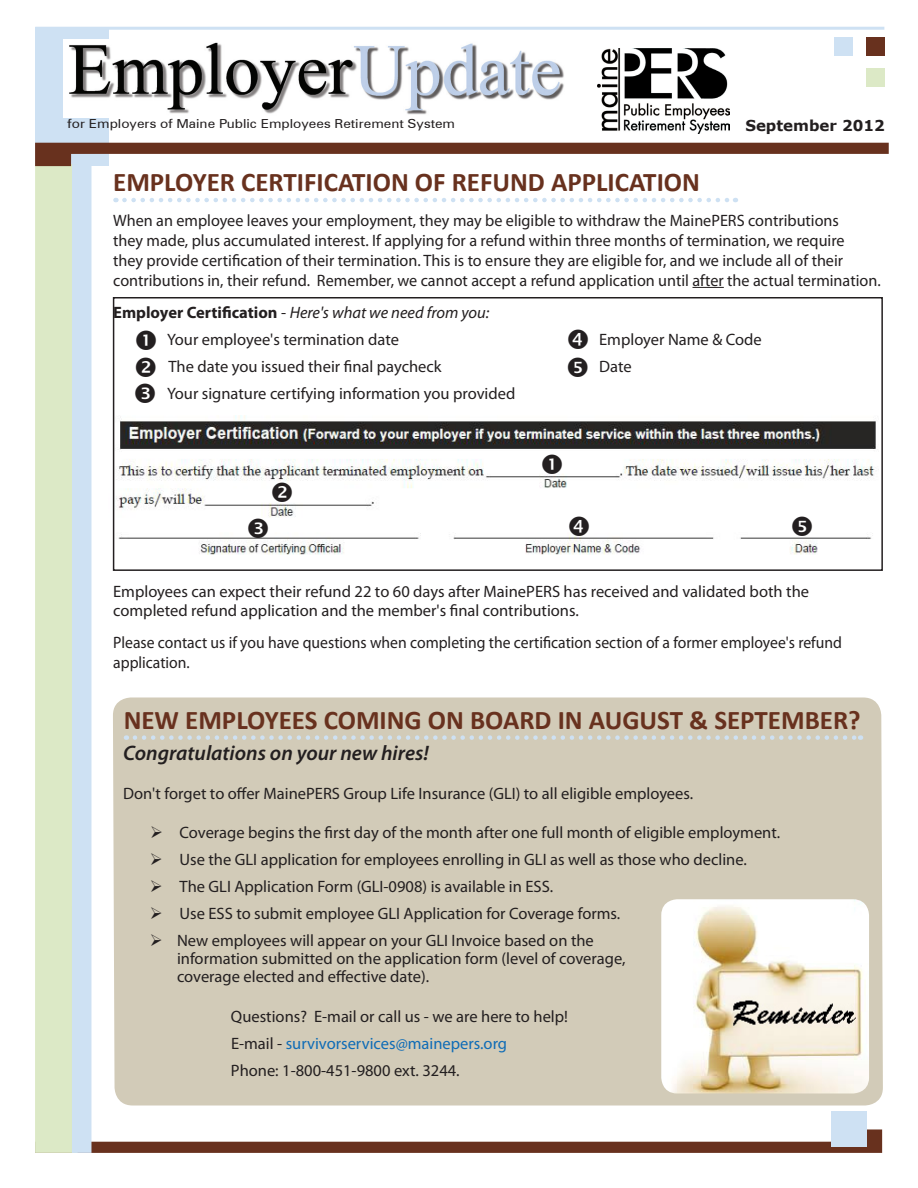
<style>
.page{position:relative;width:918px;height:1188px;background:#fff}
.page>*{position:absolute;margin:0;border:0;box-sizing:border-box;transform-origin:0 0}
.Headline{font:700 27px "Calibri";color:#68311e}
.t1{font:italic 600 21px "Myriad Pro";color:#231f20}
.t2{font:16.5px/19.8px "Myriad Pro";color:#231f20}
.t3{font:16.5px/19.8px "Myriad Pro";color:#231f20;scale:.95 1}
.t4{font:italic 16.5px "Myriad Pro";color:#231f20}
.t5{font:16.5px "Myriad Pro";color:#0f6cb6}
.Body_text{font:700 15px "Verdana";color:#231f20}
.Body_text-2{font:12.45px "Zurich BT";color:#231f20;scale:1.1 1}
.s1{font-weight:700;font-style:normal}
.s2{font-style:normal}
.s3{color:#231f20}
</style>
<div class="page">
<div style="left:35px;top:27px;width:74px;height:138px;background:#cee1f3"></div>
<svg style="left:91px;top:1129px;width:791px;height:24px"></svg>
<div style="left:35px;top:164px;width:43px;height:989px;background:#dce9c6"></div>
<div style="left:831px;top:1111px;width:36px;height:35px;background:#cee1f3"></div>
<svg style="left:35px;top:143px;width:854px;height:23px"></svg>
<div style="left:866px;top:37px;width:18px;height:18px;background:#68311e"></div>
<div style="left:866px;top:69px;width:18px;height:18px;background:#dce9c6"></div>
<div style="left:834px;top:37px;width:19px;height:18px;background:#cee1f3"></div>
<div style="left:72px;top:164px;width:19px;height:989px;background:#cee1f3"></div>
<img style="left:112px;top:416px;width:766px;height:138px">
<div style="left:113px;top:297px;width:770px;height:274px;border:2px solid #231f20"></div>
<div style="left:113px;top:698px;width:770px;height:408px;background:#d2cbb8"></div>
<img style="left:598px;top:48px;width:132px;height:86px">
<hr style="left:35px;top:27px;width:849px;height:3px;background:#cee1f3">
<img style="left:63px;top:40px;width:501px;height:77px">
<svg style="left:135px;top:735px;width:726px;height:5px;background:#d0d2cc"></svg>
<svg style="left:124px;top:198px;width:612px;height:4px"></svg>
<hr style="left:693px;top:287px;width:31px;height:1px;background:#231f20">
<img style="left:661px;top:899px;width:208px;height:195px">
<svg style="left:123px;top:865px;width:17px;height:1px"></svg>
<svg style="left:123px;top:892px;width:17px;height:1px"></svg>
<svg style="left:123px;top:919px;width:17px;height:1px"></svg>
<svg style="left:123px;top:946px;width:17px;height:1px"></svg>
<svg style="left:163px;top:946px;width:17px;height:1px"></svg>
<svg style="left:542px;top:454px;width:20px;height:20px"></svg>
<svg style="left:272px;top:482px;width:20px;height:20px"></svg>
<svg style="left:248px;top:518px;width:20px;height:20px"></svg>
<svg style="left:569px;top:516px;width:20px;height:20px"></svg>
<svg style="left:793px;top:516px;width:19px;height:20px"></svg>
<p class="Body_text-2" style="left:68px;top:116px;width:354px">for Employers of Maine Public Employees Retirement System</p>
<p class="Body_text" style="left:745px;top:115px;width:141px">September 2012</p>
<p class="Headline" style="left:113px;top:165px;width:588px">EMPLOYER CERTIFICATION OF REFUND APPLICATION</p>
<p class="t2" style="left:113px;top:211px;width:769px">When an employee leaves your employment, they may be eligible to withdraw the MainePERS contributions<br>they made, plus accumulated interest. If applying for a refund within three months of termination, we require<br>they provide certification of their termination. This is to ensure they are eligible for, and we include all of their contributions in, their refund. Remember, we cannot accept a refund application until after the actual termination.</p>
<p class="t4" style="left:113px;top:302px;width:378px"><span class="s1">Employer Certification</span> <span class="s2">-</span> Here's what we need from you:</p>
<p class="t2" style="left:167px;top:329px;width:233px">Your employee's termination date</p>
<p class="t2" style="left:599px;top:329px;width:164px">Employer Name &amp; Code</p>
<p class="t2" style="left:168px;top:356px;width:275px">The date you issued their final paycheck</p>
<p class="t2" style="left:599px;top:356px;width:34px">Date</p>
<p class="t2" style="left:167px;top:383px;width:350px">Your signature certifying information you provided</p>
<p class="t2" style="left:113px;top:581px;width:697px">Employees can expect their refund 22 to 60 days after MainePERS has received and validated both the completed refund application and the member's final contributions.</p>
<p class="t3" style="left:113px;top:632px;width:769px">Please contact us if you have questions when completing the certification section of a former employee's refund application.</p>
<p class="Headline" style="left:124px;top:702px;width:739px">NEW EMPLOYEES COMING ON BOARD IN AUGUST &amp; SEPTEMBER?</p>
<p class="t1" style="left:123px;top:739px;width:307px">Congratulations on your new hires!</p>
<p class="t2" style="left:123px;top:784px;width:572px">Don't forget to offer MainePERS Group Life Insurance (GLI) to all eligible employees.</p>
<p class="t2" style="left:150px;top:823px;width:632px">➢ Coverage begins the first day of the month after one full month of eligible employment.</p>
<p class="t2" style="left:150px;top:850px;width:598px">➢ Use the GLI application for employees enrolling in GLI as well as those who decline.</p>
<p class="t2" style="left:150px;top:877px;width:405px">➢ The GLI Application Form (GLI-0908) is available in ESS.</p>
<p class="t2" style="left:150px;top:904px;width:472px">➢ Use ESS to submit employee GLI Application for Coverage forms.</p>
<p class="t2" style="left:177px;top:932px;width:450px;line-height:18px;text-indent:-27px">➢ New employees will appear on your GLI Invoice based on the information submitted on the application form (level of coverage, coverage elected and effective date).</p>
<p class="t2" style="left:231px;top:1006px;width:339px">Questions? E-mail or call us - we are here to help!</p>
<p class="t5" style="left:231px;top:1033px;width:278px"><span class="s3">E-mail -</span> survivorservices@mainepers.org</p>
<p class="t2" style="left:231px;top:1060px;width:230px">Phone: 1-800-451-9800 ext. 3244.</p>
</div>
